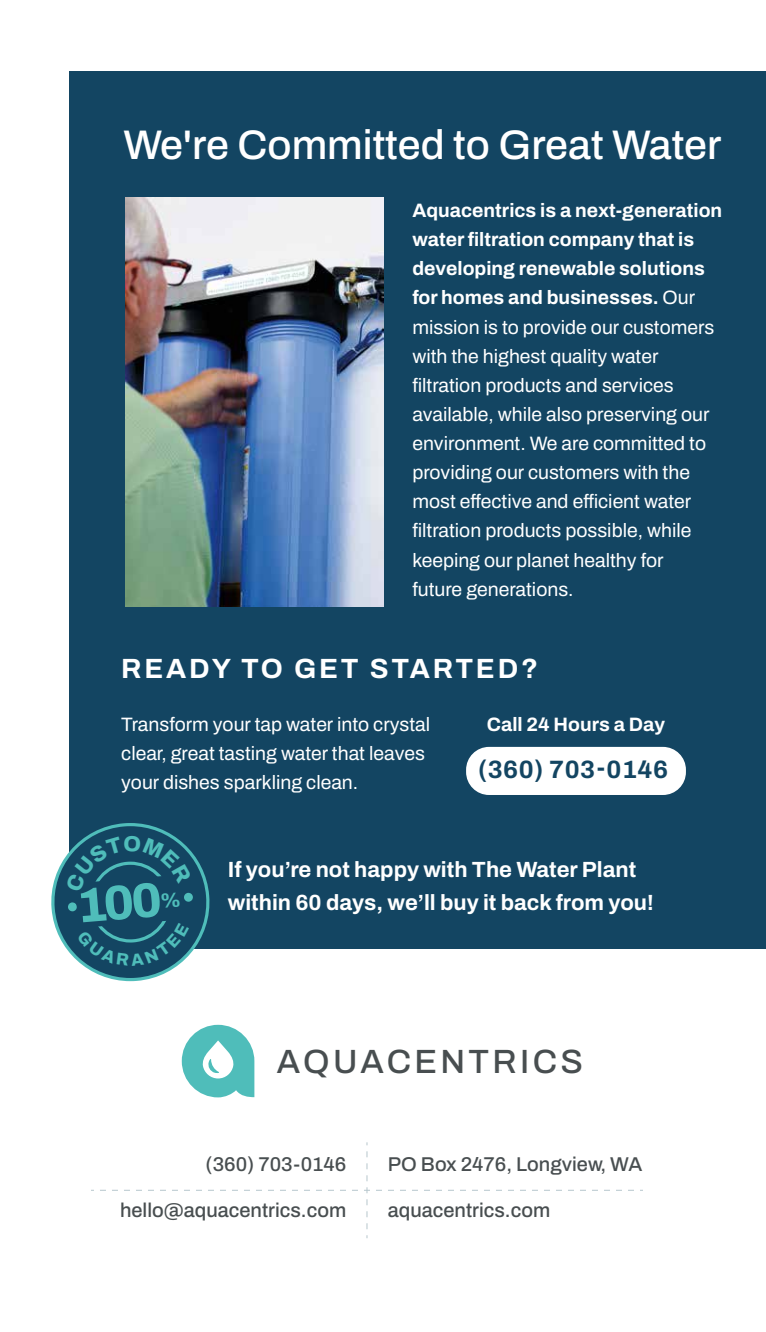
<style>
.page{position:relative;width:766px;height:1332px;background:#fff}
.page>*{position:absolute;margin:0;border:0;box-sizing:border-box;transform-origin:0 0}
.t1{font:500 41.4px "Archivo";color:#fff}
.t2{font:500 33.6px "Archivo";letter-spacing:.1em;color:#484e50}
.t3{font:700 27.8px "Archivo";letter-spacing:.1em;color:#fff}
.t4{font:700 25.2px "Archivo";letter-spacing:.02em;color:#134562}
.t5{font:700 22px/33.2px "Archivo";color:#fff}
.t6{font:500 20px "Archivo";color:#484e50}
.t7{font:19.4px/29.2px "Archivo";color:#fff}
.t8{font:700 19.4px "Archivo";color:#fff}
.s1{font-weight:700}
</style>
<div class="page">
<div style="left:70px;top:72px;width:696px;height:877px;background:#134562"></div>
<svg style="left:182px;top:1025px;width:72px;height:72px"></svg>
<svg style="left:100px;top:1151px;width:543px;height:87px"></svg>
<div style="left:466px;top:747px;width:220px;height:48px;background:#fff;border-radius:23px"></div>
<img style="left:125px;top:197px;width:259px;height:409px">
<svg style="left:51px;top:823px;width:159px;height:158px"></svg>
<h1 class="t1" style="left:123px;top:114px;width:600px">We're Committed to Great Water</h1>
<p class="t7" style="left:412px;top:196px;width:311px"><span class="s1">Aquacentrics is a next-generation water filtration company that is developing renewable solutions for homes and businesses.</span> Our mission is to provide our customers with the highest quality water filtration products and services available, while also preserving our environment. We are committed to providing our customers with the most effective and efficient water filtration products possible, while keeping our planet healthy for<br>future generations.</p>
<h3 class="t3" style="left:121px;top:648px;width:418px">READY TO GET STARTED?</h3>
<p class="t7" style="left:121px;top:710px;width:310px">Transform your tap water into crystal clear, great tasting water that leaves your dishes sparkling clean.</p>
<p class="t8" style="left:487px;top:710px;width:180px">Call 24 Hours a Day</p>
<p class="t4" style="left:478px;top:751px;width:191px">(360) 703-0146</p>
<p class="t5" style="left:228px;top:853px;width:427px">If you’re not happy with The Water Plant within 60 days, we’ll buy it back from you!</p>
<h2 class="t2" style="left:277px;top:1036px;width:308px">AQUACENTRICS</h2>
<p class="t6" style="left:206px;top:1149px;width:142px">(360) 703-0146</p>
<p class="t6" style="left:120px;top:1195px;width:228px">hello@aquacentrics.com</p>
<p class="t6" style="left:388px;top:1149px;width:256px">PO Box 2476, Longview, WA</p>
<p class="t6" style="left:388px;top:1195px;width:164px">aquacentrics.com</p>
</div>
